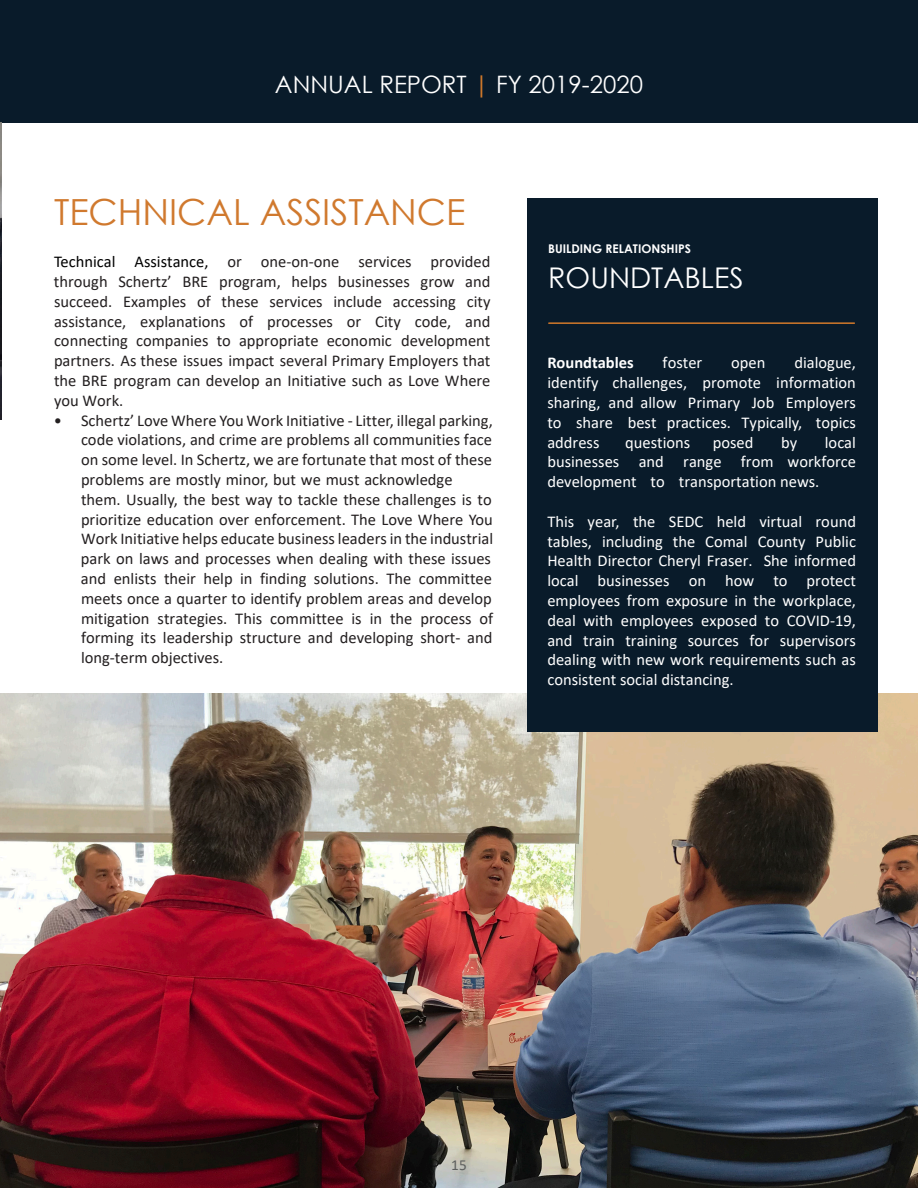
<style>
.page{position:relative;width:918px;height:1188px;background:#fff}
.page>*{position:absolute;margin:0;border:0;box-sizing:border-box;transform-origin:0 0}
.t1{font:36px "Century Gothic";color:#d0792e}
.t2{font:28.5px "Century Gothic";color:#fff}
.t3{font:24px "Century Gothic";color:#fff}
.t4{font:16.5px/19.8px "Calibri";color:#231f20;text-align:justify}
.t5{font:16.5px/19.8px "Calibri";color:#fff;text-align:justify}
.t6{font:700 16.5px "Calibri";color:#fff}
.t7{font:15.3px "Calibri";color:#5d5f5e}
.t8{font:700 12px "Century Gothic";color:#fff}
.s1{color:#d37a2b}
.s2{color:#000}
</style>
<div class="page">
<div style="left:0;top:0;width:918px;height:122px;background:#091b2a"></div>
<img style="left:0;top:694px;width:918px;height:494px">
<img style="left:0;top:122px;width:1px;height:297px">
<div style="left:527px;top:198px;width:351px;height:534px;background:#091b2a"></div>
<hr style="left:549px;top:322px;width:305px;height:2px;background:#d37a2b">
<h3 class="t3" style="left:275px;top:68px;width:369px">ANNUAL REPORT <span class="s1">|</span> FY 2019-2020</h3>
<p class="t1" style="left:54px;top:187px;width:413px">TECHNICAL ASSISTANCE</p>
<p class="t4" style="left:54px;top:251px;width:438px"><span class="s2">Technical Assistance,</span> or one-on-one services provided through Schertz’ BRE program, helps businesses grow and succeed. Examples of these services include accessing city assistance, explanations of processes or City code, and connecting companies to appropriate economic development partners. As these issues impact several Primary Employers that the BRE program can develop an Initiative such as Love Where you Work.</p>
<p class="t4" style="left:81px;top:410px;width:414px;text-align:left;text-indent:-27px">• Schertz’ Love Where You Work Initiative - Litter, illegal parking, code violations, and crime are problems all communities face on some level. In Schertz, we are fortunate that most of these problems are mostly minor, but we must acknowledge them. Usually, the best way to tackle these challenges is to prioritize education over enforcement. The Love Where You Work Initiative helps educate business leaders in the industrial park on laws and processes when dealing with these issues and enlists their help in finding solutions. The committee meets once a quarter to identify problem areas and develop mitigation strategies. This committee is in the process of forming its leadership structure and developing short- and long-term objectives.</p>
<p class="t8" style="left:548px;top:240px;width:144px">BUILDING RELATIONSHIPS</p>
<p class="t2" style="left:548px;top:257px;width:197px">ROUNDTABLES</p>
<p class="t6" style="left:547px;top:351px;width:88px">Roundtables</p>
<p class="t5" style="left:663px;top:353px;width:41px">foster</p>
<p class="t5" style="left:731px;top:353px;width:36px">open</p>
<p class="t5" style="left:547px;top:353px;width:310px;text-indent:247px">dialogue, identify challenges, promote information sharing, and allow Primary Job Employers to share best practices. Typically, topics address</p>
<p class="t5" style="left:547px;top:432px;width:310px;text-indent:278px">local businesses and range from workforce development to transportation news.</p>
<p class="t5" style="left:547px;top:511px;width:310px">This year, the SEDC held virtual round tables, including the Comal County Public Health Director Cheryl Fraser. She informed local businesses on how to protect employees from exposure in the workplace, deal with employees exposed to COVID-19, and train training sources for supervisors dealing with new work requirements such as consistent social distancing.</p>
<p class="t5" style="left:625px;top:432px;width:67px">questions</p>
<p class="t5" style="left:713px;top:432px;width:42px">posed</p>
<p class="t5" style="left:781px;top:432px;width:18px">by</p>
<p class="t7" style="left:451px;top:1155px;width:17px">15</p>
</div>
